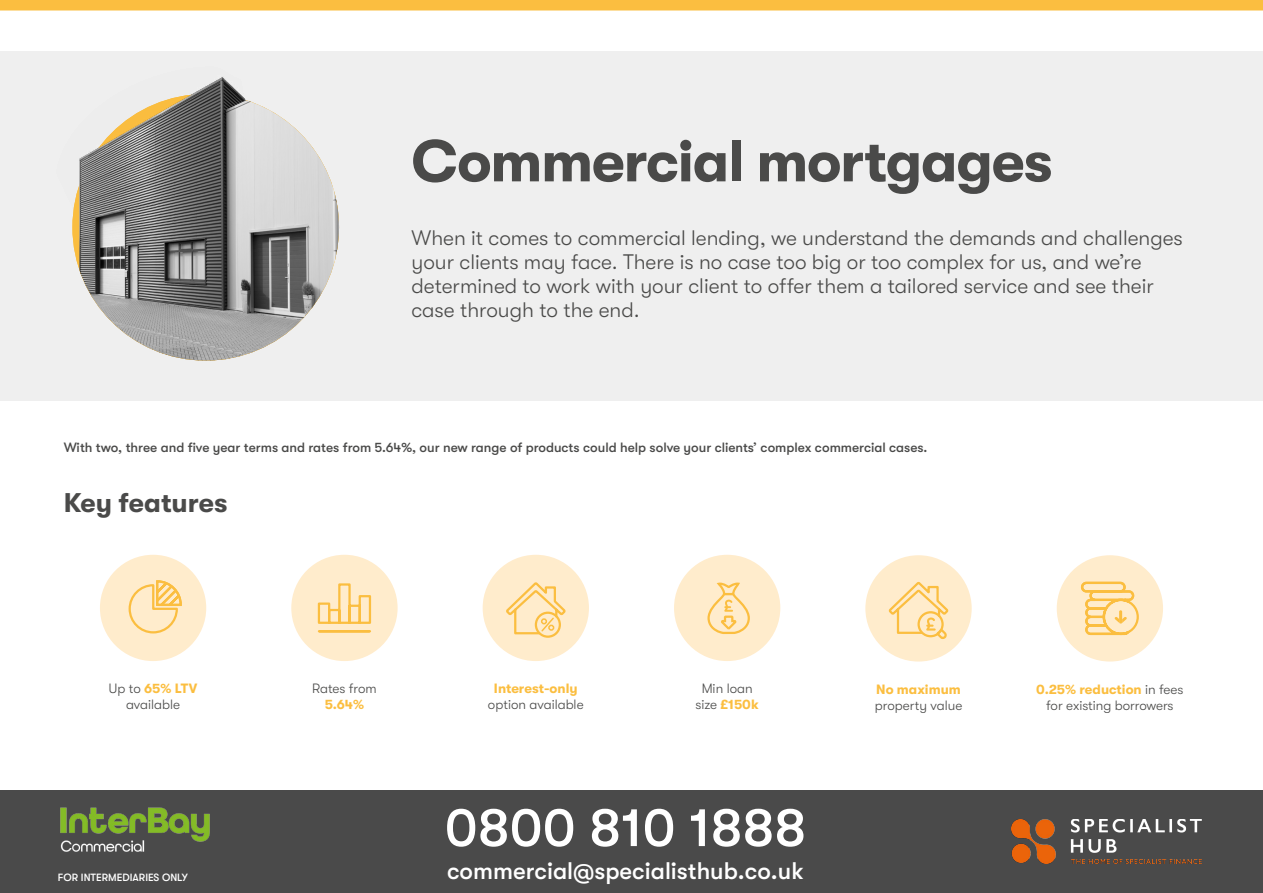
<style>
.page{position:relative;width:1263px;height:893px;background:#fff}
.page>*{position:absolute;margin:0;border:0;box-sizing:border-box;transform-origin:0 0}
.t1{font:700 58.5px "GT Walsheim";letter-spacing:-.02em;color:#4a4a49}
.t2{font:500 54px "GT Walsheim Pro";color:#fff}
.t3{font:700 27px "GT Walsheim";color:#4a4a49}
.t4{font:500 24px "GT Walsheim Pro";color:#fff}
.t5{font:300 21px/24px "GT Walsheim";color:#4a4a49}
.t6{font:500 13.5px "GT Walsheim";color:#4a4a49}
.t7{font:300 13.5px/16.2px "GT Walsheim";color:#4a4a49;text-align:center}
.t8{font:700 13.5px "GT Walsheim";color:#fbbe40}
.t9{font:500 10.5px "GT Walsheim";color:#fff}
.s1{font-weight:700;color:#fbbe40}
</style>
<div class="page">
<div style="left:0;top:52px;width:1263px;height:349px;background:#efefef"></div>
<img style="left:73px;top:77px;width:266px;height:283px">
<div style="left:483px;top:555px;width:106px;height:106px;background:#ffeccc;border-radius:50%"></div>
<div style="left:865px;top:555px;width:107px;height:106px;background:#ffeccc;border-radius:50%"></div>
<div style="left:674px;top:555px;width:106px;height:106px;background:#ffeccc;border-radius:50%"></div>
<div style="left:100px;top:555px;width:106px;height:106px;background:#ffeccc;border-radius:50%"></div>
<svg style="left:128px;top:580px;width:54px;height:54px"></svg>
<div style="left:1057px;top:555px;width:106px;height:106px;background:#ffeccc;border-radius:50%"></div>
<div style="left:291px;top:555px;width:107px;height:106px;background:#ffeccc;border-radius:50%"></div>
<svg style="left:317px;top:583px;width:55px;height:50px"></svg>
<svg style="left:1081px;top:581px;width:58px;height:55px"></svg>
<div style="left:535px;top:612px;width:26px;height:26px;border:2px solid #fbbe40;border-radius:50%"></div>
<svg style="left:506px;top:582px;width:60px;height:53px"></svg>
<svg style="left:707px;top:582px;width:43px;height:52px"></svg>
<svg style="left:888px;top:581px;width:61px;height:58px"></svg>
<svg style="left:72px;top:94px;width:267px;height:267px;background:#93928f"></svg>
<div style="left:0;top:0;width:1263px;height:11px;background:#fbbe40"></div>
<div style="left:0;top:791px;width:1263px;height:102px;background:#4a4a4a"></div>
<img style="left:60px;top:807px;width:150px;height:45px">
<img style="left:1011px;top:820px;width:190px;height:44px">
<h1 class="t1" style="left:411px;top:128px;width:643px">Commercial mortgages</h1>
<p class="t5" style="left:411px;top:226px;width:773px">When it comes to commercial lending, we understand the demands and challenges your clients may face. There is no case too big or too complex for us, and we’re determined to work with your client to offer them a tailored service and see their case through to the end.</p>
<p class="t6" style="left:64px;top:439px;width:865px">With two, three and five year terms and rates from 5.64%, our new range of products could help solve your clients’ complex commercial cases.</p>
<p class="t3" style="left:64px;top:488px;width:165px">Key features</p>
<p class="t7" style="left:109px;top:680px;width:90px">Up to <span class="s1">65% LTV </span>available</p>
<p class="t7" style="left:696px;top:680px;width:65px">Min loan size <span class="s1">£150k</span></p>
<p class="t8" style="left:876px;top:681px;width:86px">No maximum</p>
<p class="t7" style="left:312px;top:680px;width:66px">Rates from</p>
<p class="t8" style="left:325px;top:697px;width:41px">5.64%</p>
<p class="t8" style="left:494px;top:681px;width:85px">Interest-only</p>
<p class="t7" style="left:488px;top:697px;width:97px">option available</p>
<p class="t7" style="left:875px;top:697px;width:89px">property value</p>
<p class="t9" style="left:58px;top:871px;width:131px">FOR INTERMEDIARIES ONLY</p>
<h2 class="t2" style="left:445px;top:797px;width:363px">0800 810 1888</h2>
<p class="t4" style="left:447px;top:857px;width:358px">commercial@specialisthub.co.uk</p>
<p class="t7" style="left:1036px;top:681px;width:149px"><span class="s1">0.25% reduction</span> in fees for existing borrowers</p>
</div>
